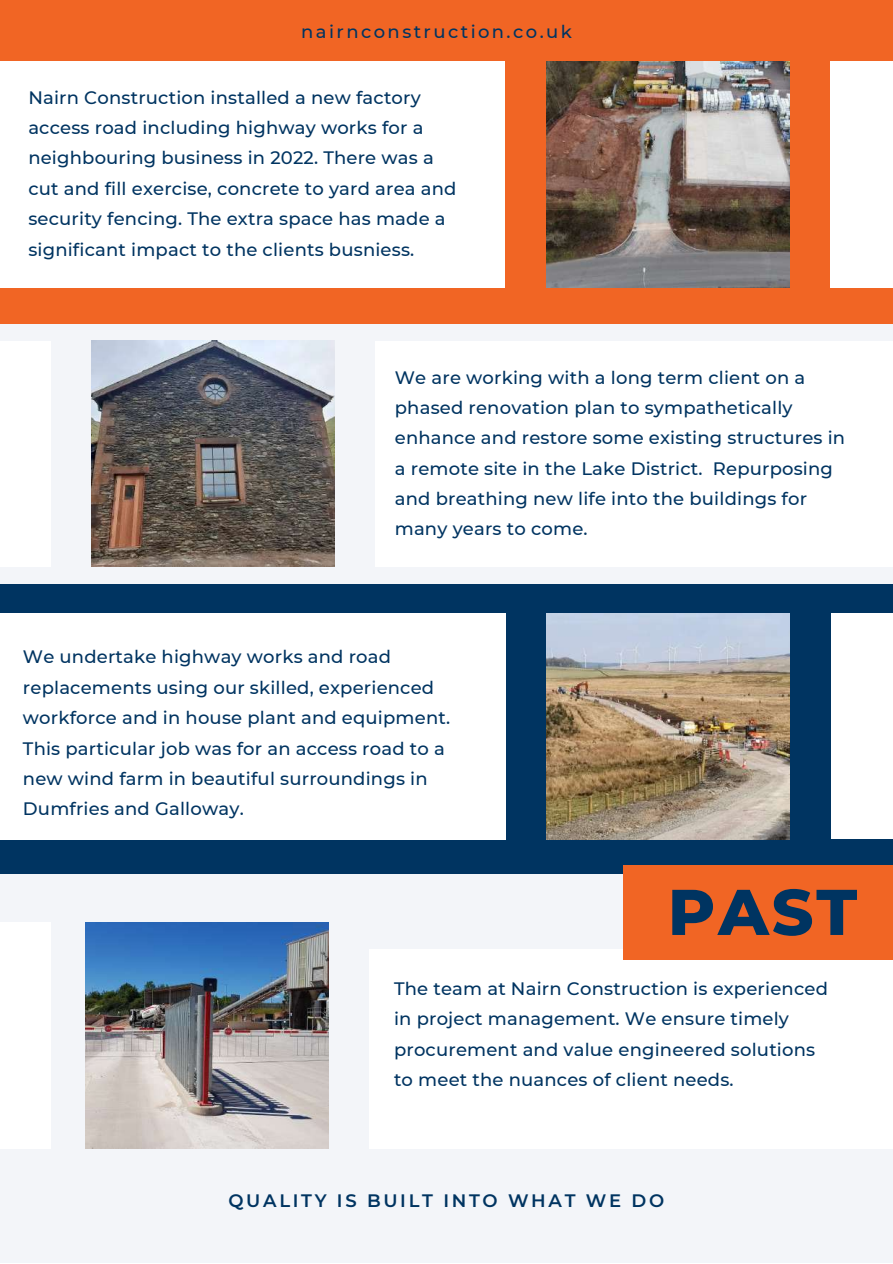
<style>
.page{position:relative;width:893px;height:1264px;background:#fff}
.page>*{position:absolute;margin:0;border:0;box-sizing:border-box;transform-origin:0 0}
.t1{font:800 64.5px "Montserrat";color:#003461}
.t2{font:500 18px/30.3px "Montserrat";letter-spacing:.01em;color:#003461}
.t3{font:600 18px "Montserrat";letter-spacing:.15em;color:#003461}
.t4{font:500 18px "Montserrat";letter-spacing:.135em;color:#003461}
</style>
<div class="page">
<div style="left:0;top:0;width:892px;height:1262px;background:#f3f5f9"></div>
<div style="left:0;top:0;width:892px;height:323px;background:#f16524"></div>
<div style="left:0;top:583px;width:892px;height:290px;background:#003461"></div>
<img style="left:546px;top:62px;width:243px;height:226px">
<div style="left:0;top:62px;width:505px;height:225px;background:#fff"></div>
<div style="left:830px;top:62px;width:62px;height:225px;background:#fff"></div>
<div style="left:0;top:922px;width:50px;height:226px;background:#fff"></div>
<div style="left:830px;top:613px;width:62px;height:225px;background:#fff"></div>
<img style="left:546px;top:613px;width:243px;height:226px">
<img style="left:85px;top:922px;width:243px;height:226px">
<div style="left:0;top:613px;width:506px;height:226px;background:#fff"></div>
<div style="left:369px;top:948px;width:523px;height:200px;background:#fff"></div>
<div style="left:623px;top:865px;width:269px;height:94px;background:#f16524"></div>
<div style="left:0;top:341px;width:50px;height:225px;background:#fff"></div>
<img style="left:91px;top:341px;width:243px;height:226px">
<div style="left:375px;top:341px;width:517px;height:225px;background:#fff"></div>
<p class="t4" style="left:301px;top:21px;width:272px">nairnconstruction.co.uk</p>
<p class="t2" style="left:28px;top:82px;width:429px">Nairn Construction installed a new factory access road including highway works for a neighbouring business in 2022. There was a cut and fill exercise, concrete to yard area and security fencing. The extra space has made a significant impact to the clients busniess.</p>
<p class="t2" style="left:395px;top:362px;width:452px">We are working with a long term client on a phased renovation plan to sympathetically enhance and restore some existing structures in a remote site in the Lake District. Repurposing and breathing new life into the buildings for many years to come.</p>
<p class="t2" style="left:23px;top:642px;width:428px">We undertake highway works and road replacements using our skilled, experienced workforce and in house plant and equipment.<br>This particular job was for an access road to a new wind farm in beautiful surroundings in Dumfries and Galloway.</p>
<h1 class="t1" style="left:667px;top:872px;width:191px">PAST</h1>
<p class="t2" style="left:394px;top:973px;width:435px">The team at Nairn Construction is experienced in project management. We ensure timely procurement and value engineered solutions to meet the nuances of client needs.</p>
<p class="t3" style="left:228px;top:1189px;width:437px">QUALITY IS BUILT INTO WHAT WE DO</p>
</div>
